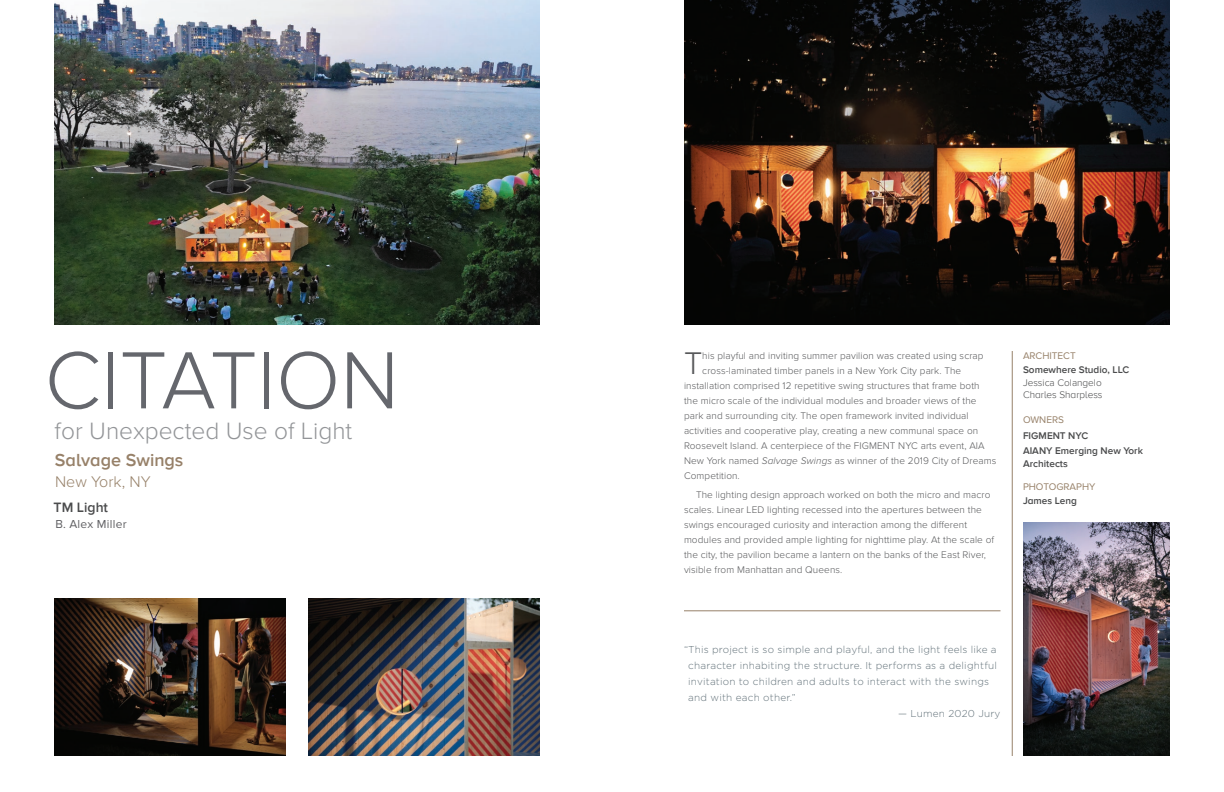
<style>
.page{position:relative;width:1224px;height:792px;background:#fff}
.page>*{position:absolute;margin:0;border:0;box-sizing:border-box;transform-origin:0 0}
.t1{font:300 84px "Proxima Nova";color:#65676d}
.t2{font:300 32.5px "Proxima Nova";color:#57585a}
.t3{font:300 24.5px "Proxima Nova";color:#939598}
.t4{font:600 18px "Proxima Nova A";color:#978169}
.t5{font:300 16px "Proxima Nova";letter-spacing:.005em;color:#978169}
.t6{font:600 14px "Proxima Nova A";color:#4b4c4d}
.t7{font:12px "Proxima Nova";letter-spacing:.02em;color:#606063}
.t8{font:300 10px/15px "Proxima Nova";letter-spacing:.01em;color:#57585a}
.t9{font:300 10px/16px "Gotham";letter-spacing:.02em;color:#627179}
.t10{font:600 10px/15.4px "Proxima Nova A";color:#4b4c4d}
.t11{font:10px "Proxima Nova";color:#978169}
.t12{font:600 10px "Proxima Nova";color:#4b4c4d}
.t13{font:300 10px "Proxima Nova";color:#4b4c4d}
.t14{font:300 10px "Proxima Nova A";color:#4b4c4d}
.s1{font-style:italic}
</style>
<div class="page">
<hr style="left:1012px;top:351px;width:1px;height:405px;background:#978169">
<img style="left:54px;top:598px;width:232px;height:158px">
<img style="left:308px;top:598px;width:232px;height:158px">
<img style="left:54px;top:0;width:486px;height:325px">
<img style="left:684px;top:0;width:486px;height:325px">
<img style="left:1023px;top:523px;width:147px;height:233px">
<hr style="left:684px;top:611px;width:316px;height:1px;background:#978169">
<h1 class="t1" style="left:45px;top:332px;width:356px">CITATION</h1>
<h3 class="t3" style="left:55px;top:417px;width:299px">for Unexpected Use of Light</h3>
<h3 class="t4" style="left:55px;top:450px;width:130px">Salvage Swings</h3>
<h3 class="t5" style="left:55px;top:473px;width:97px">New York, NY</h3>
<h3 class="t6" style="left:54px;top:499px;width:56px">TM Light</h3>
<p class="t7" style="left:55px;top:517px;width:73px">B. Alex Miller</p>
<h2 class="t2" style="left:684px;top:344px;width:20px">T</h2>
<p class="t8" style="left:702px;top:348px;width:283px">his playful and inviting summer pavilion was created using scrap</p>
<p class="t8" style="left:702px;top:363px;width:260px">cross-laminated timber panels in a New York City park. The</p>
<p class="t8" style="left:684px;top:378px;width:297px">installation comprised 12 repetitive swing structures that frame both</p>
<p class="t8" style="left:684px;top:393px;width:294px">the micro scale of the individual modules and broader views of the</p>
<p class="t8" style="left:684px;top:408px;width:286px">park and surrounding city. The open framework invited individual</p>
<p class="t8" style="left:684px;top:423px;width:296px">activities and cooperative play, creating a new communal space on</p>
<p class="t8" style="left:684px;top:438px;width:302px">Roosevelt Island. A centerpiece of the FIGMENT NYC arts event, AIA</p>
<p class="t8" style="left:684px;top:453px;width:314px">New York named <span class="s1">Salvage Swings</span> as winner of the 2019 City of Dreams</p>
<p class="t8" style="left:684px;top:468px;width:57px">Competition.</p>
<p class="t8" style="left:684px;top:488px;width:312px;text-indent:12px">The lighting design approach worked on both the micro and macro scales. Linear LED lighting recessed into the apertures between the swings encouraged curiosity and interaction among the different modules and provided ample lighting for nighttime play. At the scale of the city, the pavilion became a lantern on the banks of the East River, visible from Manhattan and Queens.</p>
<p class="t11" style="left:1023px;top:350px;width:54px">ARCHITECT</p>
<p class="t12" style="left:1023px;top:363px;width:108px">Somewhere Studio, LLC</p>
<p class="t13" style="left:1023px;top:377px;width:80px">Jessica Colangelo</p>
<p class="t14" style="left:1023px;top:389px;width:81px">Charles Sharpless</p>
<p class="t11" style="left:1023px;top:414px;width:42px">OWNERS</p>
<p class="t10" style="left:1023px;top:428px;width:122px">FIGMENT NYC<br>AIANY Emerging New York</p>
<p class="t10" style="left:1023px;top:457px;width:46px">Architects</p>
<p class="t11" style="left:1023px;top:481px;width:74px">PHOTOGRAPHY</p>
<p class="t10" style="left:1023px;top:493px;width:55px">James Leng</p>
<p class="t9" style="left:688px;top:641px;width:310px;text-indent:-4px">“This project is so simple and playful, and the light feels like a character inhabiting the structure. It performs as a delightful invitation to children and adults to interact with the swings and with each other.”</p>
<p class="t9" style="left:898px;top:705px;width:104px">— Lumen 2020 Jury</p>
</div>
